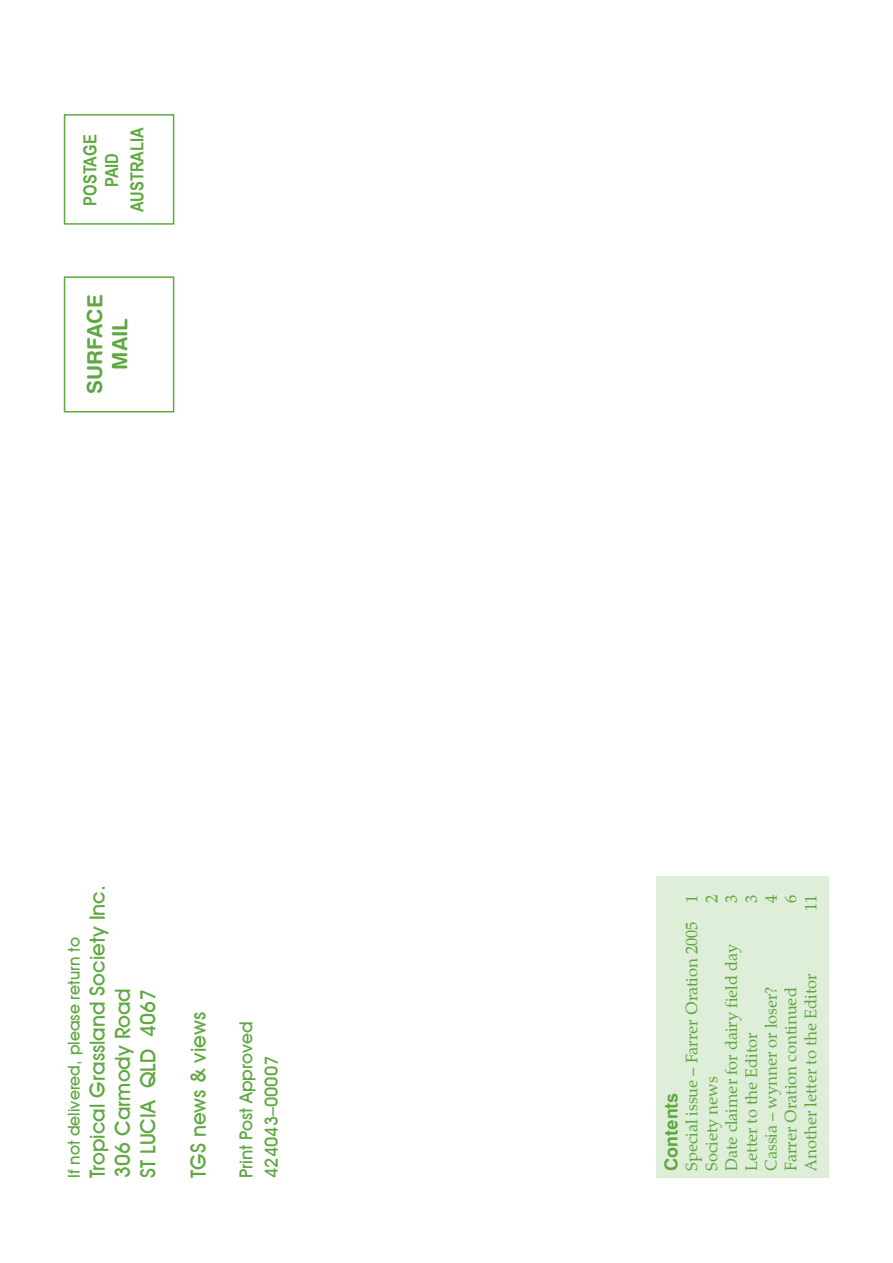
<style>
.page{position:relative;width:893px;height:1263px;background:#fff}
.page>*{position:absolute;margin:0;border:0;box-sizing:border-box;transform-origin:0 0}
.t1{font:500 21px/25.2px "Avant Garde IT Cby BT";color:#5fa841}
.t2{font:21px/25.2px "Swiss 721 BT Bold Rounded";color:#5fa841;text-align:center}
.t3{font:500 18px/25.2px "Avant Garde IT Cby BT";color:#5fa841}
.t4{font:700 18px/21.6px "Arial Narrow";color:#5fa841;text-align:center}
.t5{font:18px "Swiss 721 BT Bold Rounded";color:#5fa841}
.t6{font:16.5px/19.8px "Zapf Calligraphic 801 BT";color:#5fa841}
.t7{font:500 16.5px "Avant Garde IT Cby BT";color:#5fa841}
</style>
<div class="page">
<div style="left:64px;top:114px;width:110px;height:111px;border:2px solid #5fa841"></div>
<div style="left:64px;top:276px;width:110px;height:136px;border:2px solid #5fa841"></div>
<div style="left:656px;top:877px;width:173px;height:301px;background:#dfeed9"></div>
<p class="t4" style="left:79px;top:206px;width:73px;rotate:-90deg">POSTAGE<br>PAID</p>
<p class="t4" style="left:125px;top:212px;width:87px;rotate:-90deg">AUSTRALIA</p>
<p class="t2" style="left:82px;top:394px;width:101px;rotate:-90deg">SURFACE<br>MAIL</p>
<p class="t1" style="left:85px;top:1178px;width:295px;rotate:-90deg">Tropical Grassland Society Inc.<br>306 Carmody Road<br>ST LUCIA QLD 4067</p>
<p class="t7" style="left:64px;top:1178px;width:242px;rotate:-90deg">If not delivered, please return to</p>
<p class="t1" style="left:186px;top:1178px;width:167px;rotate:-90deg">TGS news &amp; views</p>
<p class="t3" style="left:233px;top:1178px;width:158px;rotate:-90deg">Print Post Approved<br>424043–00007</p>
<p class="t6" style="left:702px;top:903px;width:10px;rotate:-90deg">2</p>
<p class="t6" style="left:761px;top:903px;width:10px;rotate:-90deg">4</p>
<p class="t6" style="left:781px;top:903px;width:10px;rotate:-90deg">6</p>
<p class="t6" style="left:741px;top:903px;width:10px;rotate:-90deg">3</p>
<p class="t6" style="left:722px;top:903px;width:10px;rotate:-90deg">3</p>
<p class="t6" style="left:682px;top:1171px;width:277px;rotate:-90deg">Special issue – Farrer Oration 2005 1<br>Society news</p>
<p class="t6" style="left:801px;top:911px;width:18px;rotate:-90deg">11</p>
<p class="t6" style="left:722px;top:1171px;width:228px;rotate:-90deg">Date claimer for dairy field day</p>
<p class="t6" style="left:801px;top:1171px;width:199px;rotate:-90deg">Another letter to the Editor</p>
<p class="t6" style="left:761px;top:1171px;width:186px;rotate:-90deg">Cassia – wynner or loser?</p>
<p class="t6" style="left:781px;top:1171px;width:185px;rotate:-90deg">Farrer Oration continued</p>
<p class="t6" style="left:741px;top:1171px;width:140px;rotate:-90deg">Letter to the Editor</p>
<p class="t5" style="left:660px;top:1171px;width:80px;rotate:-90deg">Contents</p>
</div>
